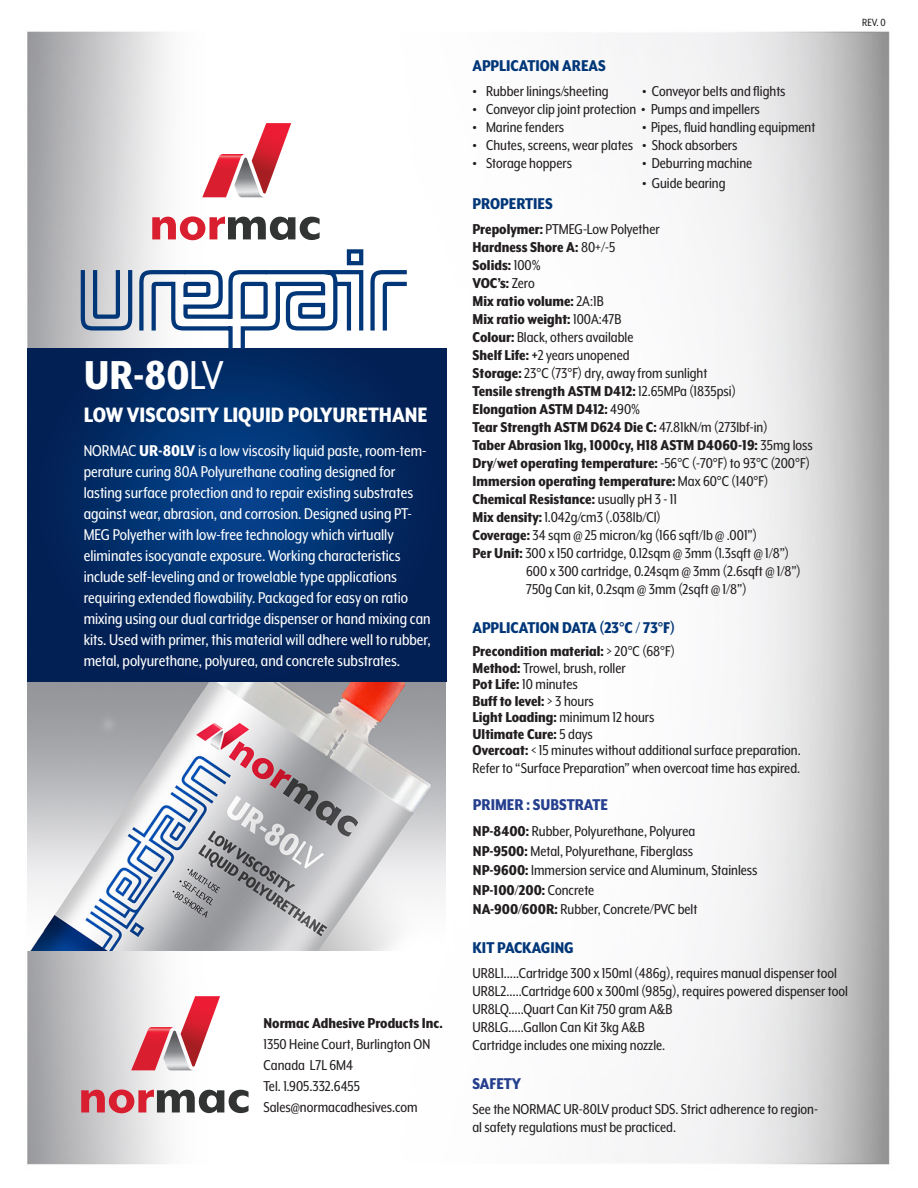
<style>
.page{position:relative;width:918px;height:1188px;background:#fff}
.page>*{position:absolute;margin:0;border:0;box-sizing:border-box;transform-origin:0 0}
.t1{font:800 46.5px "Mr Eaves XL Mod Nar OT";color:#fff}
.t2{font:800 24px "Mr Eaves XL Mod Nar OT";color:#fff}
.t3{font:18px/21px "Mr Eaves XL Mod Nar OT";color:#fff}
.t4{font:800 18px "Mr Eaves XL Mod Nar OT";color:#013778}
.t5{font:800 18px "Mr Eaves XL Mod Nar OT";color:#253f8e}
.t6{font:16.5px/16.5px "Mr Eaves XL Mod Nar OT";color:#231f20}
.t7{font:800 16.5px "Mr Eaves XL Mod Nar OT";color:#231f20}
.t8{font:12px "Mr Eaves XL Mod Nar OT";color:#231f20}
.s1{font-weight:400}
.s2{font-weight:800}
</style>
<div class="page">
<img style="left:27px;top:31px;width:863px;height:1134px">
<img style="left:27px;top:681px;width:419px;height:270px">
<svg style="left:202px;top:123px;width:89px;height:74px"></svg>
<svg style="left:152px;top:216px;width:168px;height:24px"></svg>
<svg style="left:27px;top:349px;width:419px;height:332px;background:#022a64"></svg>
<svg style="left:81px;top:249px;width:326px;height:100px"></svg>
<svg style="left:131px;top:996px;width:89px;height:74px"></svg>
<svg style="left:81px;top:1090px;width:168px;height:23px"></svg>
<p class="t1" style="left:84px;top:352px;width:141px">UR-80<span class="s1">LV</span></p>
<p class="t2" style="left:84px;top:403px;width:345px">LOW VISCOSITY LIQUID POLYURETHANE</p>
<p class="t3" style="left:84px;top:441px;width:349px">NORMAC <span class="s2">UR-80LV</span> is a low viscosity liquid paste, room-tem&shy;perature curing 80A Polyurethane coating designed for lasting surface protection and to repair existing substrates against wear, abrasion, and corrosion. Designed using PT-MEG Polyether with low-free technology which virtually eliminates isocyanate exposure. Working characteristics include self-leveling and or trowelable type applications requiring extended flowability. Packaged for easy on ratio mixing using our dual cartridge dispenser or hand mixing can kits. Used with primer, this material will adhere well to rubber, metal, polyurethane, polyurea, and concrete substrates.</p>
<p class="t7" style="left:264px;top:1015px;width:181px">Normac Adhesive Products Inc.</p>
<p class="t6" style="left:264px;top:1036px;width:168px">1350 Heine Court, Burlington ON</p>
<p class="t6" style="left:264px;top:1057px;width:91px">Canada L7L 6M4</p>
<p class="t6" style="left:264px;top:1078px;width:98px">Tel. 1.905.332.6455</p>
<p class="t6" style="left:264px;top:1099px;width:156px">Sales@normacadhesives.com</p>
<p class="t4" style="left:472px;top:57px;width:135px">APPLICATION AREAS</p>
<p class="t6" style="left:472px;top:83px;width:138px"><span class="s2">•</span> Rubber linings/sheeting</p>
<p class="t6" style="left:642px;top:83px;width:145px"><span class="s2">•</span> Conveyor belts and flights</p>
<p class="t6" style="left:472px;top:101px;width:289px"><span class="s2">•</span> Conveyor clip joint protection <span class="s2">•</span> Pumps and impellers</p>
<p class="t6" style="left:472px;top:119px;width:93px"><span class="s2">•</span> Marine fenders</p>
<p class="t6" style="left:642px;top:119px;width:175px"><span class="s2">•</span> Pipes, fluid handling equipment</p>
<p class="t6" style="left:472px;top:137px;width:267px"><span class="s2">•</span> Chutes, screens, wear plates <span class="s2">•</span> Shock absorbers</p>
<p class="t6" style="left:472px;top:155px;width:101px"><span class="s2">•</span> Storage hoppers</p>
<p class="t6" style="left:642px;top:155px;width:112px"><span class="s2">•</span> Deburring machine</p>
<p class="t6" style="left:642px;top:174px;width:85px"><span class="s2">•</span> Guide bearing</p>
<p class="t4" style="left:472px;top:195px;width:82px">PROPERTIES</p>
<p class="t6" style="left:472px;top:221px;width:189px"><span class="s2">Prepolymer:</span> PTMEG-Low Polyether</p>
<p class="t7" style="left:472px;top:239px;width:144px">Hardness Shore A: <span class="s1">80+/-5</span></p>
<p class="t7" style="left:472px;top:257px;width:70px">Solids: <span class="s1">100%</span></p>
<p class="t7" style="left:472px;top:275px;width:64px">VOC’s: <span class="s1">Zero</span></p>
<p class="t7" style="left:472px;top:293px;width:133px">Mix ratio volume: <span class="s1">2A:1B</span></p>
<p class="t7" style="left:472px;top:311px;width:150px">Mix ratio weight: <span class="s1">100A:47B</span></p>
<p class="t6" style="left:472px;top:329px;width:162px"><span class="s2">Colour:</span> Black, others available</p>
<p class="t6" style="left:472px;top:347px;width:159px"><span class="s2">Shelf Life: +</span>2 years unopened</p>
<p class="t6" style="left:472px;top:365px;width:236px"><span class="s2">Storage:</span> 23°C (73°F) dry, away from sunlight</p>
<p class="t7" style="left:472px;top:383px;width:265px">Tensile strength ASTM D412: <span class="s1">12.65MPa (1835psi)</span></p>
<p class="t7" style="left:472px;top:401px;width:169px">Elongation ASTM D412: <span class="s1">490%</span></p>
<p class="t7" style="left:472px;top:419px;width:297px">Tear Strength ASTM D624 Die C: <span class="s1">47.81kN/m (273lbf-in)</span></p>
<p class="t7" style="left:472px;top:437px;width:342px">Taber Abrasion 1kg, 1000cy, H18 ASTM D4060-19: <span class="s1">35mg loss</span></p>
<p class="t7" style="left:472px;top:455px;width:339px">Dry/wet operating temperature: <span class="s1">-56°C (-70°F) to 93°C (200°F)</span></p>
<p class="t7" style="left:472px;top:473px;width:297px">Immersion operating temperature: <span class="s1">Max 60°C (140°F)</span></p>
<p class="t7" style="left:472px;top:491px;width:206px">Chemical Resistance: <span class="s1">usually pH 3 - 11</span></p>
<p class="t6" style="left:472px;top:509px;width:190px"><span class="s2">Mix density:</span> 1.042g/cm3 (.038lb/CI)</p>
<p class="t6" style="left:472px;top:527px;width:286px"><span class="s2">Coverage:</span> 34 sqm @ 25 micron/kg (166 sqft/lb @ .001”)</p>
<p class="t6" style="left:472px;top:545px;width:318px"><span class="s2">Per Unit:</span> 300 x 150 cartridge, 0.12sqm @ 3mm (1.3sqft @ 1/8”)</p>
<p class="t6" style="left:526px;top:563px;width:276px">600 x 300 cartridge, 0.24sqm @ 3mm (2.6sqft @ 1/8”)</p>
<p class="t6" style="left:526px;top:581px;width:222px">750g Can kit, 0.2sqm @ 3mm (2sqft @ 1/8”)</p>
<p class="t4" style="left:472px;top:619px;width:204px">APPLICATION DATA (23°C / 73°F)</p>
<p class="t6" style="left:472px;top:643px;width:330px"><span class="s2">Precondition material:</span> &gt; 20°C (68°F)<br><span class="s2">Method:</span> Trowel, brush, roller<br><span class="s2">Pot Life:</span> 10 minutes<br><span class="s2">Buff to level:</span> &gt; 3 hours<br><span class="s2">Light Loading:</span> minimum 12 hours<br><span class="s2">Ultimate Cure:</span> 5 days<br><span class="s2">Overcoat:</span> &lt; 15 minutes without additional surface preparation.</p>
<p class="t6" style="left:472px;top:760px;width:329px">Refer to “Surface Preparation” when overcoat time has expired.</p>
<p class="t5" style="left:473px;top:795px;width:137px">PRIMER : SUBSTRATE</p>
<p class="t6" style="left:473px;top:823px;width:224px"><span class="s2">NP-8400:</span> Rubber, Polyurethane, Polyurea</p>
<p class="t6" style="left:473px;top:842px;width:222px"><span class="s2">NP-9500:</span> Metal, Polyurethane, Fiberglass</p>
<p class="t6" style="left:473px;top:862px;width:286px"><span class="s2">NP-9600:</span> Immersion service and Aluminum, Stainless</p>
<p class="t7" style="left:473px;top:881px;width:123px">NP-100/200: <span class="s1">Concrete</span></p>
<p class="t6" style="left:473px;top:901px;width:226px"><span class="s2">NA-900/600R:</span> Rubber, Concrete/PVC belt</p>
<p class="t4" style="left:472px;top:939px;width:103px">KIT PACKAGING</p>
<p class="t6" style="left:472px;top:965px;width:366px">UR8L1…..Cartridge 300 x 150ml (486g), requires manual dispenser tool</p>
<p class="t6" style="left:472px;top:983px;width:377px">UR8L2…..Cartridge 600 x 300ml (985g), requires powered dispenser tool</p>
<p class="t6" style="left:472px;top:1001px;width:201px">UR8LQ…..Quart Can Kit 750 gram A&amp;B</p>
<p class="t6" style="left:472px;top:1019px;width:174px">UR8LG…..Gallon Can Kit 3kg A&amp;B</p>
<p class="t6" style="left:472px;top:1037px;width:194px">Cartridge includes one mixing nozzle.</p>
<p class="t5" style="left:472px;top:1074px;width:50px">SAFETY</p>
<p class="t6" style="left:472px;top:1100px;width:347px;line-height:18px">See the NORMAC UR-80LV product SDS. Strict adherence to region&shy;al safety regulations must be practiced.</p>
<p class="t8" style="left:862px;top:16px;width:25px">REV. 0</p>
</div>
